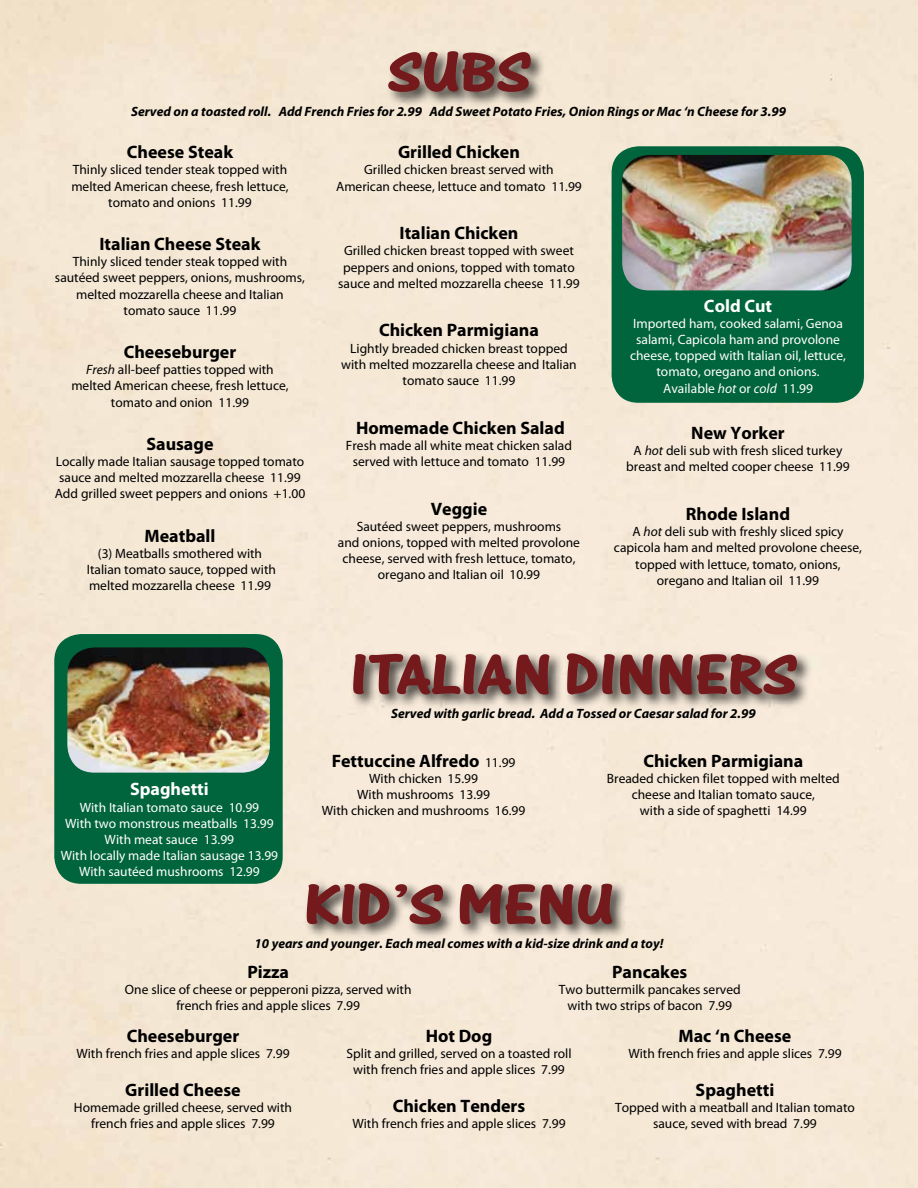
<style>
.page{position:relative;width:918px;height:1188px;background:#f5e8d5}
.page>*{position:absolute;margin:0;border:0;box-sizing:border-box;transform-origin:0 0}
.t1{font:60px "One Stroke Script Bold Plain";color:#751a1c;scale:1.18 1}
.t2{font:700 18px "Myriad Pro";color:#000}
.t3{font:700 18px "Myriad Pro";color:#fff}
.t4{font:13.5px/16.2px "Myriad Pro";color:#000;text-align:center}
.t5{font:13.5px/16.2px "Myriad Pro";color:#fff;text-align:center}
.t6{font:italic 700 13.5px "Myriad Pro";color:#000}
.s1{font-style:italic}
.s2{font-weight:400;font-size:13.5px}
</style>
<div class="page">
<div style="left:612px;top:146px;width:252px;height:257px;background:#00643c;border-radius:27px"></div>
<img style="left:622px;top:155px;width:230px;height:135px">
<div style="left:386px;top:48px;width:160px;height:60px;background:#000;opacity:.75"></div>
<div style="left:350px;top:650px;width:462px;height:60px;background:#000;opacity:.75"></div>
<div style="left:304px;top:880px;width:324px;height:60px;background:#000;opacity:.75"></div>
<div style="left:54px;top:634px;width:229px;height:250px;background:#00643c;border-radius:27px"></div>
<img style="left:67px;top:647px;width:203px;height:126px">
<h1 class="t1" style="left:387px;top:37px;width:123px">SUBS</h1>
<p class="t6" style="left:131px;top:103px;width:656px">Served on a toasted roll. Add French Fries for 2.99 Add Sweet Potato Fries, Onion Rings or Mac ‘n Cheese for 3.99</p>
<h2 class="t2" style="left:127px;top:140px;width:108px">Cheese Steak</h2>
<p class="t4" style="left:71px;top:162px;width:219px">Thinly sliced tender steak topped with melted American cheese, fresh lettuce, tomato and onions 11.99</p>
<h2 class="t2" style="left:99px;top:232px;width:163px">Italian Cheese Steak</h2>
<p class="t4" style="left:55px;top:253px;width:252px">Thinly sliced tender steak topped with sautéed sweet peppers, onions, mushrooms, melted mozzarella cheese and Italian tomato sauce 11.99</p>
<h2 class="t2" style="left:124px;top:340px;width:114px">Cheeseburger</h2>
<p class="t4" style="left:71px;top:361px;width:219px"><span class="s1">Fresh</span> all-beef patties topped with melted American cheese, fresh lettuce, tomato and onion 11.99</p>
<h2 class="t2" style="left:146px;top:432px;width:69px">Sausage</h2>
<p class="t4" style="left:55px;top:453px;width:252px">Locally made Italian sausage topped tomato sauce and melted mozzarella cheese 11.99<br>Add grilled sweet peppers and onions +1.00</p>
<h2 class="t2" style="left:144px;top:524px;width:73px">Meatball</h2>
<p class="t4" style="left:87px;top:545px;width:191px">(3) Meatballs smothered with<br>Italian tomato sauce, topped with melted mozzarella cheese 11.99</p>
<h2 class="t2" style="left:398px;top:140px;width:123px">Grilled Chicken</h2>
<p class="t4" style="left:336px;top:162px;width:247px">Grilled chicken breast served with<br>American cheese, lettuce and tomato 11.99</p>
<h2 class="t2" style="left:400px;top:221px;width:120px">Italian Chicken</h2>
<p class="t4" style="left:338px;top:243px;width:243px">Grilled chicken breast topped with sweet peppers and onions, topped with tomato sauce and melted mozzarella cheese 11.99</p>
<h2 class="t2" style="left:379px;top:319px;width:161px">Chicken Parmigiana</h2>
<p class="t4" style="left:341px;top:340px;width:237px">Lightly breaded chicken breast topped with melted mozzarella cheese and Italian tomato sauce 11.99</p>
<h2 class="t2" style="left:356px;top:416px;width:210px">Homemade Chicken Salad</h2>
<p class="t4" style="left:346px;top:437px;width:228px">Fresh made all white meat chicken salad served with lettuce and tomato 11.99</p>
<h2 class="t2" style="left:431px;top:497px;width:58px">Veggie</h2>
<p class="t4" style="left:338px;top:518px;width:244px">Sautéed sweet peppers, mushrooms<br>and onions, topped with melted provolone cheese, served with fresh lettuce, tomato, oregano and Italian oil 10.99</p>
<h2 class="t3" style="left:704px;top:294px;width:70px">Cold Cut</h2>
<p class="t5" style="left:630px;top:315px;width:217px">Imported ham, cooked salami, Genoa salami, Capicola ham and provolone cheese, topped with Italian oil, lettuce, tomato, oregano and onions.<br>Available <span class="s1">hot</span> or <span class="s1">cold</span> 11.99</p>
<h2 class="t2" style="left:691px;top:421px;width:95px">New Yorker</h2>
<p class="t4" style="left:626px;top:442px;width:225px">A <span class="s1">hot</span> deli sub with fresh sliced turkey breast and melted cooper cheese 11.99</p>
<h2 class="t2" style="left:686px;top:502px;width:106px">Rhode Island</h2>
<p class="t4" style="left:614px;top:523px;width:250px">A <span class="s1">hot</span> deli sub with freshly sliced spicy capicola ham and melted provolone cheese, topped with lettuce, tomato, onions, oregano and Italian oil 11.99</p>
<h1 class="t1" style="left:350px;top:639px;width:380px">ITALIAN DINNERS</h1>
<h2 class="t3" style="left:130px;top:778px;width:80px">Spaghetti</h2>
<p class="t5" style="left:61px;top:799px;width:219px">With Italian tomato sauce 10.99<br>With two monstrous meatballs 13.99<br>With meat sauce 13.99<br>With locally made Italian sausage 13.99<br>With sautéed mushrooms 12.99</p>
<p class="t6" style="left:391px;top:705px;width:366px">Served with garlic bread. Add a Tossed or Caesar salad for 2.99</p>
<h2 class="t2" style="left:332px;top:749px;width:185px">Fettuccine Alfredo <span class="s2">11.99</span></h2>
<p class="t4" style="left:322px;top:770px;width:205px">With chicken 15.99<br>With mushrooms 13.99<br>With chicken and mushrooms 16.99</p>
<h2 class="t2" style="left:643px;top:749px;width:161px">Chicken Parmigiana</h2>
<p class="t4" style="left:607px;top:770px;width:234px">Breaded chicken filet topped with melted cheese and Italian tomato sauce,<br>with a side of spaghetti 14.99</p>
<h1 class="t1" style="left:304px;top:869px;width:264px">KID’S MENU</h1>
<p class="t6" style="left:255px;top:934px;width:410px">10 years and younger. Each meal comes with a kid-size drink and a toy!</p>
<h2 class="t2" style="left:247px;top:960px;width:43px">Pizza</h2>
<p class="t4" style="left:125px;top:981px;width:288px">One slice of cheese or pepperoni pizza, served with french fries and apple slices 7.99</p>
<h2 class="t2" style="left:612px;top:960px;width:77px">Pancakes</h2>
<p class="t4" style="left:559px;top:981px;width:183px">Two buttermilk pancakes served with two strips of bacon 7.99</p>
<h2 class="t2" style="left:127px;top:1024px;width:114px">Cheeseburger</h2>
<p class="t4" style="left:76px;top:1045px;width:215px">With french fries and apple slices 7.99</p>
<h2 class="t2" style="left:125px;top:1078px;width:117px">Grilled Cheese</h2>
<p class="t4" style="left:74px;top:1099px;width:220px">Homemade grilled cheese, served with french fries and apple slices 7.99</p>
<h2 class="t2" style="left:426px;top:1024px;width:68px">Hot Dog</h2>
<p class="t4" style="left:346px;top:1045px;width:227px">Split and grilled, served on a toasted roll with french fries and apple slices 7.99</p>
<h2 class="t2" style="left:393px;top:1094px;width:134px">Chicken Tenders</h2>
<p class="t4" style="left:352px;top:1115px;width:215px">With french fries and apple slices 7.99</p>
<h2 class="t2" style="left:679px;top:1024px;width:114px">Mac ‘n Cheese</h2>
<p class="t4" style="left:628px;top:1045px;width:215px">With french fries and apple slices 7.99</p>
<h2 class="t2" style="left:696px;top:1078px;width:80px">Spaghetti</h2>
<p class="t4" style="left:615px;top:1099px;width:241px">Topped with a meatball and Italian tomato sauce, seved with bread 7.99</p>
</div>
